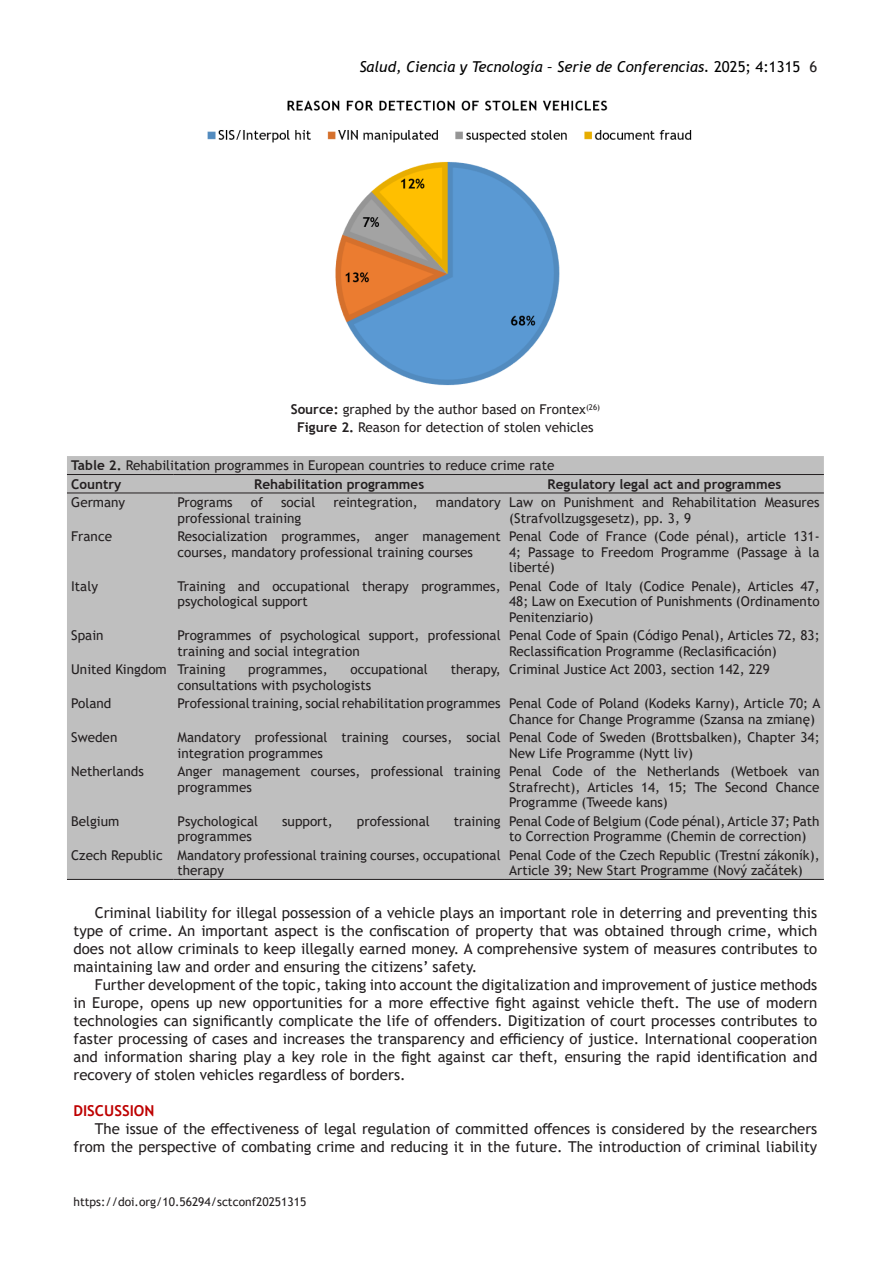
<style>
.page{position:relative;width:893px;height:1263px;background:#fff}
.page>*{position:absolute;margin:0;border:0;box-sizing:border-box;transform-origin:0 0}
.t1{font:15px/18px "Trebuchet MS";color:#231f20;text-align:justify}
.t2{font:italic 15px "Trebuchet MS";color:#000}
.t3{font:700 15px "Trebuchet MS";color:#be0000}
.t4{font:13.5px/15.6px "Trebuchet MS";color:#231f20}
.t5{font:700 13.5px "Trebuchet MS";color:#231f20}
.t6{font:12px "Trebuchet MS";color:#231f20}
.s1{font-style:normal}
.s2{font-style:normal;color:#231f20}
.s3{font-weight:700}
</style>
<div class="page">
<img style="left:207px;top:100px;width:485px;height:286px">
<div style="left:67px;top:456px;width:757px;height:423px;background:#bfbfbf"></div>
<hr style="left:67px;top:474px;width:106px;height:1px;background:#231f20">
<hr style="left:173px;top:474px;width:332px;height:1px;background:#231f20">
<hr style="left:505px;top:474px;width:319px;height:1px;background:#231f20">
<hr style="left:67px;top:493px;width:106px;height:1px;background:#231f20">
<hr style="left:173px;top:493px;width:332px;height:1px;background:#231f20">
<hr style="left:505px;top:493px;width:319px;height:1px;background:#231f20">
<hr style="left:67px;top:879px;width:106px;height:1px;background:#231f20">
<hr style="left:173px;top:879px;width:332px;height:1px;background:#231f20">
<hr style="left:505px;top:879px;width:319px;height:1px;background:#231f20">
<p class="t2" style="left:359px;top:58px;width:459px">Salud, Ciencia y Tecnología – Serie de Conferencias. <span class="s1">2025; 4:1315</span> <span class="s2">6</span></p>
<p class="t4" style="left:291px;top:401px;width:311px"><span class="s3">Source:</span> graphed by the author based on Frontex<sup>(26)</sup></p>
<p class="t4" style="left:297px;top:419px;width:298px"><span class="s3">Figure 2.</span> Reason for detection of stolen vehicles</p>
<p class="t4" style="left:71px;top:458px;width:485px"><span class="s3">Table 2.</span> Rehabilitation programmes in European countries to reduce crime rate</p>
<p class="t5" style="left:71px;top:475px;width:52px">Country</p>
<p class="t5" style="left:254px;top:475px;width:172px">Rehabilitation programmes</p>
<p class="t5" style="left:548px;top:475px;width:235px">Regulatory legal act and programmes</p>
<p class="t4" style="left:71px;top:494px;width:56px">Germany</p>
<p class="t4" style="left:178px;top:494px;width:57px">Programs</p>
<p class="t4" style="left:251px;top:494px;width:14px">of</p>
<p class="t4" style="left:281px;top:494px;width:36px">social</p>
<p class="t4" style="left:333px;top:494px;width:86px">reintegration,</p>
<p class="t4" style="left:436px;top:494px;width:66px">mandatory</p>
<p class="t4" style="left:178px;top:510px;width:125px">professional training</p>
<p class="t4" style="left:509px;top:494px;width:312px">Law on Punishment and Rehabilitation Measures (Strafvollzugsgesetz), pp. 3, 9</p>
<p class="t4" style="left:71px;top:528px;width:42px">France</p>
<p class="t4" style="left:178px;top:528px;width:325px">Resocialization programmes, anger management courses, mandatory professional training courses</p>
<p class="t4" style="left:509px;top:528px;width:312px;text-align:justify">Penal Code of France (Code pénal), article 131- 4; Passage to Freedom Programme (Passage à la liberté)</p>
<p class="t4" style="left:71px;top:578px;width:28px">Italy</p>
<p class="t4" style="left:178px;top:578px;width:325px">Training and occupational therapy programmes, psychological support</p>
<p class="t4" style="left:509px;top:578px;width:312px;text-align:justify">Penal Code of Italy (Codice Penale), Articles 47, 48; Law on Execution of Punishments (Ordinamento Penitenziario)</p>
<p class="t4" style="left:71px;top:627px;width:34px">Spain</p>
<p class="t4" style="left:178px;top:627px;width:325px">Programmes of psychological support, professional training and social integration</p>
<p class="t4" style="left:509px;top:627px;width:312px">Penal Code of Spain (Código Penal), Articles 72, 83;<br>Reclassification Programme (Reclasificación)</p>
<p class="t4" style="left:71px;top:661px;width:97px">United Kingdom</p>
<p class="t4" style="left:178px;top:661px;width:49px">Training</p>
<p class="t4" style="left:248px;top:661px;width:81px">programmes,</p>
<p class="t4" style="left:350px;top:661px;width:79px">occupational</p>
<p class="t4" style="left:451px;top:661px;width:51px">therapy,</p>
<p class="t4" style="left:178px;top:677px;width:195px">consultations with psychologists</p>
<p class="t4" style="left:509px;top:661px;width:262px">Criminal Justice Act 2003, section 142, 229</p>
<p class="t4" style="left:71px;top:695px;width:42px">Poland</p>
<p class="t4" style="left:178px;top:695px;width:325px">Professional training, social rehabilitation programmes</p>
<p class="t4" style="left:509px;top:695px;width:313px">Penal Code of Poland (Kodeks Karny), Article 70; A<br>Chance for Change Programme (Szansa na zmianę)</p>
<p class="t4" style="left:71px;top:729px;width:48px">Sweden</p>
<p class="t4" style="left:178px;top:729px;width:325px">Mandatory professional training courses, social integration programmes</p>
<p class="t4" style="left:509px;top:729px;width:312px">Penal Code of Sweden (Brottsbalken), Chapter 34;<br>New Life Programme (Nytt liv)</p>
<p class="t4" style="left:71px;top:763px;width:74px">Netherlands</p>
<p class="t4" style="left:178px;top:763px;width:325px">Anger management courses, professional training programmes</p>
<p class="t4" style="left:509px;top:763px;width:312px;text-align:justify">Penal Code of the Netherlands (Wetboek van Strafrecht), Articles 14, 15; The Second Chance Programme (Tweede kans)</p>
<p class="t4" style="left:71px;top:813px;width:50px">Belgium</p>
<p class="t4" style="left:178px;top:813px;width:82px">Psychological</p>
<p class="t4" style="left:282px;top:813px;width:52px">support,</p>
<p class="t4" style="left:357px;top:813px;width:74px">professional</p>
<p class="t4" style="left:454px;top:813px;width:48px">training</p>
<p class="t4" style="left:178px;top:828px;width:76px">programmes</p>
<p class="t4" style="left:509px;top:813px;width:312px">Penal Code of Belgium (Code pénal), Article 37; Path to Correction Programme (Chemin de correction)</p>
<p class="t4" style="left:71px;top:847px;width:93px">Czech Republic</p>
<p class="t4" style="left:178px;top:847px;width:325px">Mandatory professional training courses, occupational therapy</p>
<p class="t4" style="left:509px;top:847px;width:312px">Penal Code of the Czech Republic (Trestní zákoník),<br>Article 39; New Start Programme (Nový začátek)</p>
<p class="t1" style="left:74px;top:904px;width:745px;text-indent:21px">Criminal liability for illegal possession of a vehicle plays an important role in deterring and preventing this type of crime. An important aspect is the confiscation of property that was obtained through crime, which does not allow criminals to keep illegally earned money. A comprehensive system of measures contributes to maintaining law and order and ensuring the citizens’ safety.</p>
<p class="t1" style="left:74px;top:976px;width:745px;text-indent:21px">Further development of the topic, taking into account the digitalization and improvement of justice methods in Europe, opens up new opportunities for a more effective fight against vehicle theft. The use of modern technologies can significantly complicate the life of offenders. Digitization of court processes contributes to faster processing of cases and increases the transparency and efficiency of justice. International cooperation and information sharing play a key role in the fight against car theft, ensuring the rapid identification and recovery of stolen vehicles regardless of borders.</p>
<p class="t3" style="left:74px;top:1101px;width:82px">DISCUSSION</p>
<p class="t1" style="left:74px;top:1120px;width:745px;text-align:right">The issue of the effectiveness of legal regulation of committed offences is considered by the researchers from the perspective of combating crime and reducing it in the future. The introduction of criminal liability</p>
<p class="t6" style="left:74px;top:1194px;width:234px">https://doi.org/10.56294/sctconf20251315</p>
</div>
